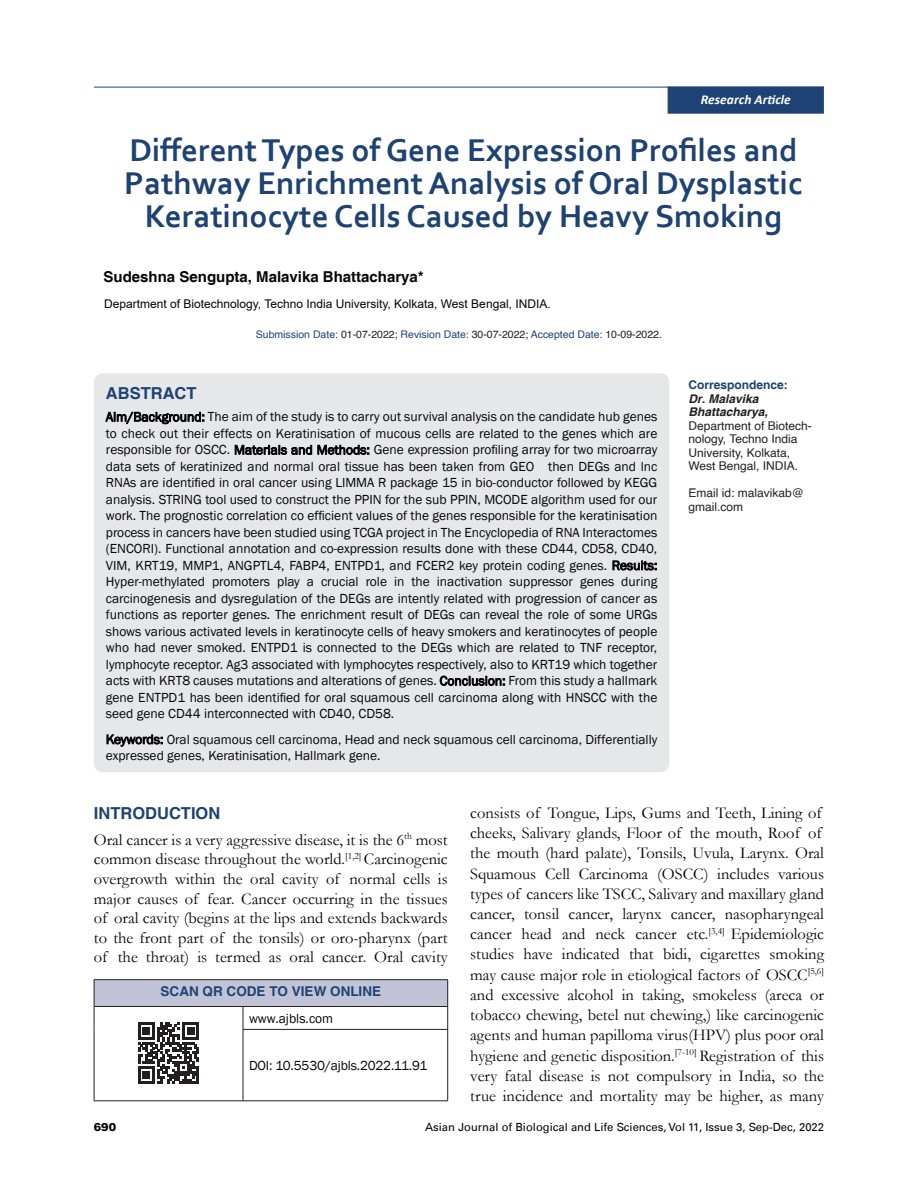
<style>
.page{position:relative;width:918px;height:1188px;background:#fff}
.page>*{position:absolute;margin:0;border:0;box-sizing:border-box;transform-origin:0 0}
.AT{font:700 33px/33px "Corbel";color:#1e4273;text-align:center}
.Body_Text{font:16.5px/20.2px "Garamond";color:#050406;text-align:justify}
.Abstr_Head{font:700 16.5px "Helvetica";color:#1e4273}
.Author_name{font:700 15px "Helvetica";color:#050406}
.Abstract_text{font:13.5px/16.5px "Franklin Gothic";color:#050406;text-align:justify}
.Abstract_keywords{font:13.5px/16.5px "Franklin Gothic";color:#050406}
.Abstr_Head-2{font:700 13.5px "Helvetica";color:#1e4273}
.t1{font:italic 700 13.5px "Calibri";color:#fff}
.Corr_author{font:12px/13.5px "Helvetica";color:#231f20}
.Author_Dept{font:12px "Arial";color:#050406}
.Corr_author-2{font:italic 700 12px/13.5px "Helvetica";color:#231f20}
.Corr_author-3{font:700 12px "Helvetica";color:#1e4273}
.t2{font:11.25px "Univers LT";color:#050406}
.t3{font:900 11.25px "Univers LT";color:#050406}
.Corr_addr{font:10.5px "Helvetica";color:#1e4273}
.s1{color:#231f20}
</style>
<div class="page">
<hr style="left:94px;top:87px;width:730px;height:1px;background:#1e4273">
<div style="left:668px;top:87px;width:156px;height:27px;background:#1e4273;border:1px solid #1e4273"></div>
<div style="left:94px;top:373px;width:575px;height:399px;background:#e6e7e9;border-radius:9px"></div>
<svg style="left:106px;top:412px;width:98px;height:12px"></svg>
<svg style="left:235px;top:445px;width:77px;height:10px"></svg>
<svg style="left:318px;top:445px;width:51px;height:10px"></svg>
<svg style="left:613px;top:561px;width:44px;height:9px"></svg>
<svg style="left:440px;top:676px;width:65px;height:10px"></svg>
<svg style="left:107px;top:735px;width:56px;height:12px"></svg>
<div style="left:94px;top:980px;width:354px;height:26px;background:#c1c4d6"></div>
<hr style="left:94px;top:979px;width:149px;height:1px;background:#231f20">
<hr style="left:243px;top:979px;width:205px;height:1px;background:#231f20">
<hr style="left:94px;top:1101px;width:149px;height:1px;background:#231f20">
<hr style="left:94px;top:1006px;width:149px;height:1px;background:#231f20">
<svg style="left:94px;top:980px;width:1px;height:49px"></svg>
<hr style="left:94px;top:1029px;width:1px;height:72px;background:#231f20">
<hr style="left:243px;top:1006px;width:205px;height:1px;background:#231f20">
<svg style="left:243px;top:1007px;width:1px;height:22px"></svg>
<svg style="left:447px;top:980px;width:1px;height:49px"></svg>
<hr style="left:243px;top:1029px;width:205px;height:1px;background:#231f20">
<hr style="left:243px;top:1030px;width:1px;height:71px;background:#231f20">
<hr style="left:447px;top:1030px;width:1px;height:71px;background:#231f20">
<hr style="left:243px;top:1101px;width:205px;height:1px;background:#231f20">
<svg style="left:138px;top:1022px;width:61px;height:62px"></svg>
<p class="t1" style="left:701px;top:91px;width:91px">Research Article</p>
<p class="AT" style="left:124px;top:132px;width:680px">Different Types of Gene Expression Profiles and<br>Pathway Enrichment Analysis of Oral Dysplastic<br>Keratinocyte Cells Caused by Heavy Smoking</p>
<p class="Author_name" style="left:104px;top:268px;width:322px">Sudeshna Sengupta, Malavika Bhattacharya*</p>
<p class="Author_Dept" style="left:104px;top:295px;width:448px">Department of Biotechnology, Techno India University, Kolkata, West Bengal, INDIA.</p>
<p class="Corr_addr" style="left:256px;top:326px;width:408px">Submission Date: <span class="s1">01-07-2022;</span> Revision Date: <span class="s1">30-07-2022;</span> Accepted Date: <span class="s1">10-09-2022.</span></p>
<p class="Abstr_Head" style="left:106px;top:383px;width:92px">ABSTRACT</p>
<p class="Abstract_text" style="left:106px;top:409px;width:553px">Aim/Background: The aim of the study is to carry out survival analysis on the candidate hub genes to check out their effects on Keratinisation of mucous cells are related to the genes which are responsible for OSCC. Materials and Methods: Gene expression profiling array for two microarray data sets of keratinized and normal oral tissue has been taken from GEO then DEGs and lnc RNAs are identified in oral cancer using LIMMA R package 15 in bio-conductor followed by KEGG analysis. STRING tool used to construct the PPIN for the sub PPIN, MCODE algorithm used for our work. The prognostic correlation co efficient values of the genes responsible for the keratinisation process in cancers have been studied using TCGA project in The Encyclopedia of RNA Interactomes (ENCORI). Functional annotation and co-expression results done with these CD44, CD58, CD40, VIM, KRT19, MMP1, ANGPTL4, FABP4, ENTPD1, and FCER2 key protein coding genes. Results:<br>Hyper-methylated promoters play a crucial role in the inactivation suppressor genes during carcinogenesis and dysregulation of the DEGs are intently related with progression of cancer as functions as reporter genes. The enrichment result of DEGs can reveal the role of some URGs shows various activated levels in keratinocyte cells of heavy smokers and keratinocytes of people who had never smoked. ENTPD1 is connected to the DEGs which are related to TNF receptor, lymphocyte receptor. Ag3 associated with lymphocytes respectively, also to KRT19 which together acts with KRT8 causes mutations and alterations of genes. Conclusion: From this study a hallmark gene ENTPD1 has been identified for oral squamous cell carcinoma along with HNSCC with the seed gene CD44 interconnected with CD40, CD58.</p>
<p class="Abstract_keywords" style="left:106px;top:731px;width:553px">Keywords: Oral squamous cell carcinoma, Head and neck squamous cell carcinoma, Differentially expressed genes, Keratinisation, Hallmark gene.</p>
<p class="Corr_author-3" style="left:688px;top:378px;width:101px">Correspondence:</p>
<p class="Corr_author-2" style="left:688px;top:392px;width:81px">Dr. Malavika<br>Bhattacharya,</p>
<p class="Corr_author" style="left:688px;top:419px;width:125px">Department of Biotech&shy;nology, Techno India<br>University, Kolkata,<br>West Bengal, INDIA.</p>
<p class="Corr_author" style="left:688px;top:487px;width:117px">Email id: malavikab@ gmail.com</p>
<h1 class="Abstr_Head" style="left:94px;top:803px;width:128px">INTRODUCTION</h1>
<p class="Body_Text" style="left:94px;top:829px;width:355px;line-height:19.6px">Oral cancer is a very aggressive disease, it is the 6<sup>th</sup> most common disease throughout the world.<sup>[1,2]</sup> Carcinogenic overgrowth within the oral cavity of normal cells is major causes of fear. Cancer occurring in the tissues of oral cavity (begins at the lips and extends backwards to the front part of the tonsils) or oro-pharynx (part of the throat) is termed as oral cancer. Oral cavity</p>
<p class="Abstr_Head-2" style="left:161px;top:983px;width:222px">SCAN QR CODE TO VIEW ONLINE</p>
<p class="Abstract_text" style="left:249px;top:1010px;width:86px">www.ajbls.com</p>
<p class="Abstract_text" style="left:249px;top:1057px;width:180px">DOI: 10.5530/ajbls.2022.11.91</p>
<p class="Body_Text" style="left:470px;top:802px;width:355px;text-align:left">consists of Tongue, Lips, Gums and Teeth, Lining of cheeks, Salivary glands, Floor of the mouth, Roof of the mouth (hard palate), Tonsils, Uvula, Larynx. Oral Squamous Cell Carcinoma (OSCC) includes various types of cancers like TSCC, Salivary and maxillary gland cancer, tonsil cancer, larynx cancer, nasopharyngeal cancer head and neck cancer etc.<sup>[3,4]</sup> Epidemiologic studies have indicated that bidi, cigarettes smoking may cause major role in etiological factors of OSCC<sup>[5,6] </sup>and excessive alcohol in taking, smokeless (areca or tobacco chewing, betel nut chewing,) like carcinogenic agents and human papilloma virus(HPV) plus poor oral hygiene and genetic disposition.<sup>[7-10]</sup> Registration of this very fatal disease is not compulsory in India, so the true incidence and mortality may be higher, as many</p>
<p class="t3" style="left:94px;top:1120px;width:24px">690</p>
<p class="t2" style="left:425px;top:1120px;width:401px">Asian Journal of Biological and Life Sciences, Vol 11, Issue 3, Sep-Dec, 2022</p>
</div>
